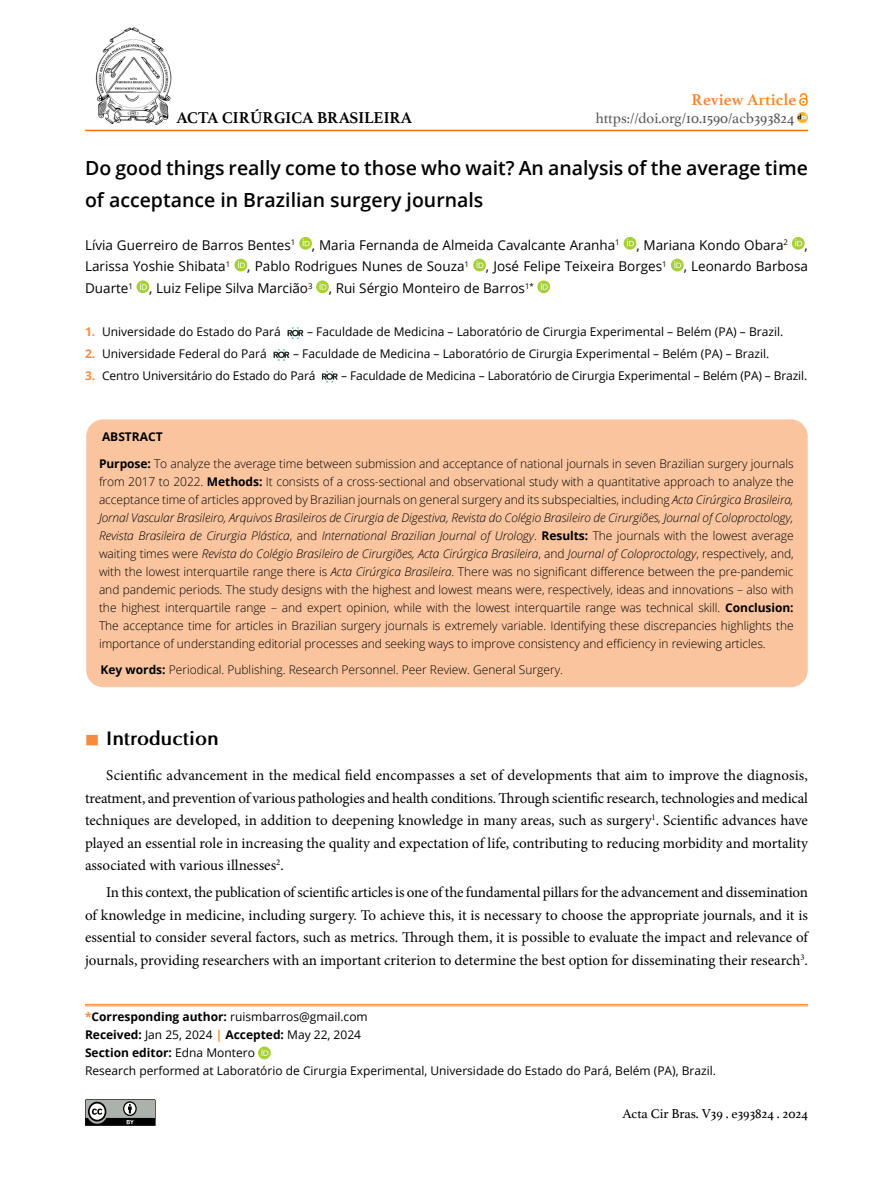
<style>
.page{position:relative;width:893px;height:1191px;background:#fff}
.page>*{position:absolute;margin:0;border:0;box-sizing:border-box;transform-origin:0 0}
.t1{font:600 19.5px/31.5px "Open Sans";color:#000}
.t2{font:700 19.5px "Optima";color:#000}
.t3{font:700 16.5px "Athelas";color:#000}
.t4{font:700 16.5px "Athelas";color:#fa862e}
.t5{font:15px/22.5px "Minion Pro";color:#000;text-align:justify}
.t6{font:15px "Athelas";color:#58595b}
.t7{font:13.5px/21.8px "Open Sans";color:#000}
.t8{font:13.5px "Athelas";color:#000}
.t9{font:300 12px/18px "Open Sans";color:#000;text-align:justify}
.t10{font:12px/18px "Open Sans";color:#000}
.t11{font:700 12px "Open Sans";color:#000}
.s1{font-weight:700;color:#f68b3d}
.s2{font-weight:700}
.s3{font-style:italic}
</style>
<div class="page">
<img style="left:95px;top:27px;width:77px;height:98px">
<hr style="left:85px;top:130px;width:723px;height:1px;background:#f67207">
<svg style="left:85px;top:1099px;width:71px;height:27px;background:#757875"></svg>
<svg style="left:800px;top:93px;width:8px;height:13px"></svg>
<svg style="left:797px;top:112px;width:11px;height:11px"></svg>
<svg style="left:299px;top:237px;width:13px;height:13px"></svg>
<svg style="left:303px;top:239px;width:7px;height:7px"></svg>
<svg style="left:624px;top:237px;width:12px;height:13px"></svg>
<svg style="left:627px;top:239px;width:7px;height:7px"></svg>
<svg style="left:792px;top:237px;width:13px;height:13px"></svg>
<svg style="left:795px;top:239px;width:7px;height:7px"></svg>
<div style="left:234px;top:259px;width:13px;height:12px;background:#a6cf38;border-radius:50%"></div>
<svg style="left:238px;top:261px;width:7px;height:7px"></svg>
<svg style="left:473px;top:259px;width:13px;height:12px"></svg>
<svg style="left:477px;top:261px;width:6px;height:7px"></svg>
<div style="left:671px;top:259px;width:13px;height:12px;background:#a6cf38;border-radius:50%"></div>
<svg style="left:674px;top:261px;width:7px;height:7px"></svg>
<div style="left:137px;top:280px;width:12px;height:13px;background:#a6cf38;border-radius:50%"></div>
<svg style="left:140px;top:283px;width:7px;height:7px"></svg>
<svg style="left:316px;top:280px;width:13px;height:13px"></svg>
<svg style="left:320px;top:283px;width:6px;height:7px"></svg>
<svg style="left:537px;top:280px;width:13px;height:13px"></svg>
<svg style="left:541px;top:283px;width:7px;height:7px"></svg>
<svg style="left:288px;top:327px;width:15px;height:12px"></svg>
<svg style="left:274px;top:349px;width:15px;height:11px"></svg>
<svg style="left:322px;top:371px;width:16px;height:11px"></svg>
<div style="left:86px;top:419px;width:722px;height:268px;background:#fac59e;border-radius:17px"></div>
<div style="left:86px;top:735px;width:12px;height:10px;background:#f68b3d"></div>
<hr style="left:85px;top:1004px;width:723px;height:1px;background:#f68b3d">
<hr style="left:85px;top:1005px;width:723px;height:1px;background:#f68b3d">
<svg style="left:258px;top:1046px;width:13px;height:13px"></svg>
<svg style="left:261px;top:1048px;width:7px;height:7px"></svg>
<h2 class="t4" style="left:692px;top:86px;width:106px">Review Article</h2>
<p class="t6" style="left:595px;top:106px;width:200px">https://doi.org/10.1590/acb393824</p>
<h1 class="t1" style="left:85px;top:152px;width:724px">Do good things really come to those who wait? An analysis of the average time of acceptance in Brazilian surgery journals</h1>
<p class="t7" style="left:85px;top:233px;width:724px">Lívia Guerreiro de Barros Bentes<sup>1</sup> , Maria Fernanda de Almeida Cavalcante Aranha<sup>1</sup> , Mariana Kondo Obara<sup>2</sup> ,<br>Larissa Yoshie Shibata<sup>1</sup></p>
<h2 class="t3" style="left:176px;top:104px;width:237px">ACTA CIRÚRGICA BRASILEIRA</h2>
<p class="t7" style="left:247px;top:255px;width:223px">, Pablo Rodrigues Nunes de Souza<sup>1</sup></p>
<p class="t7" style="left:486px;top:255px;width:182px">, José Felipe Teixeira Borges<sup>1</sup></p>
<p class="t7" style="left:684px;top:255px;width:126px">, Leonardo Barbosa</p>
<p class="t7" style="left:85px;top:277px;width:450px">Duarte<sup>1</sup> , Luiz Felipe Silva Marcião<sup>3</sup> , Rui Sérgio Monteiro de Barros<sup>1*</sup></p>
<p class="t10" style="left:85px;top:322px;width:197px"><span class="s1">1.</span> Universidade do Estado do Pará</p>
<p class="t10" style="left:307px;top:322px;width:478px">– Faculdade de Medicina – Laboratório de Cirurgia Experimental – Belém (PA) – Brazil.</p>
<p class="t10" style="left:85px;top:344px;width:183px"><span class="s1">2.</span> Universidade Federal do Pará</p>
<p class="t10" style="left:293px;top:344px;width:478px">– Faculdade de Medicina – Laboratório de Cirurgia Experimental – Belém (PA) – Brazil.</p>
<p class="t10" style="left:85px;top:366px;width:232px"><span class="s1">3.</span> Centro Universitário do Estado do Pará</p>
<p class="t10" style="left:341px;top:366px;width:468px">– Faculdade de Medicina – Laboratório de Cirurgia Experimental – Belém (PA) – Brazil.</p>
<p class="t11" style="left:102px;top:428px;width:62px">ABSTRACT</p>
<p class="t9" style="left:99px;top:454px;width:696px"><span class="s2">Purpose:</span> To analyze the average time between submission and acceptance of national journals in seven Brazilian surgery journals from 2017 to 2022. <span class="s2">Methods:</span> It consists of a cross-sectional and observational study with a quantitative approach to analyze the acceptance time of articles approved by Brazilian journals on general surgery and its subspecialties, including <span class="s3">Acta Cirúrgica Brasileira, Jornal Vascular Brasileiro, Arquivos Brasileiros de Cirurgia de Digestiva, Revista do Colégio Brasileiro de Cirurgiões, Journal of Coloproctology, Revista Brasileira de Cirurgia Plástica</span>, and <span class="s3">International Brazilian Journal of Urology</span>. <span class="s2">Results:</span> The journals with the lowest average waiting times were <span class="s3">Revista do Colégio Brasileiro de Cirurgiões, Acta Cirúrgica Brasileira</span>, and <span class="s3">Journal of Coloproctology</span>, respectively, and, with the lowest interquartile range there is <span class="s3">Acta Cirúrgica Brasileira</span>. There was no significant difference between the pre-pandemic and pandemic periods. The study designs with the highest and lowest means were, respectively, ideas and innovations – also with the highest interquartile range – and expert opinion, while with the lowest interquartile range was technical skill. <span class="s2">Conclusion:<br></span>The acceptance time for articles in Brazilian surgery journals is extremely variable. Identifying these discrepancies highlights the importance of understanding editorial processes and seeking ways to improve consistency and efficiency in reviewing articles.</p>
<p class="t9" style="left:101px;top:661px;width:464px"><span class="s2">Key words:</span> Periodical. Publishing. Research Personnel. Peer Review. General Surgery.</p>
<h1 class="t2" style="left:106px;top:726px;width:114px">Introduction</h1>
<p class="t5" style="left:85px;top:764px;width:724px;text-indent:21px">Scientific advancement in the medical field encompasses a set of developments that aim to improve the diagnosis, treatment, and prevention of various pathologies and health conditions. Through scientific research, technologies and medical techniques are developed, in addition to deepening knowledge in many areas, such as surgery<sup>1</sup>. Scientific advances have played an essential role in increasing the quality and expectation of life, contributing to reducing morbidity and mortality associated with various illnesses<sup>2</sup>.</p>
<p class="t5" style="left:85px;top:881px;width:724px;text-indent:21px">In this context, the publication of scientific articles is one of the fundamental pillars for the advancement and dissemination of knowledge in medicine, including surgery. To achieve this, it is necessary to choose the appropriate journals, and it is essential to consider several factors, such as metrics. Through them, it is possible to evaluate the impact and relevance of journals, providing researchers with an important criterion to determine the best option for disseminating their research<sup>3</sup>.</p>
<p class="t10" style="left:85px;top:1007px;width:632px"><span class="s1">*</span><span class="s2">Corresponding author:</span> ruismbarros@gmail.com<br><span class="s2">Received:</span> Jan 25, 2024 <span class="s1">|</span> <span class="s2">Accepted:</span> May 22, 2024<br><span class="s2">Section editor:</span> Edna Montero<br>Research performed at Laboratório de Cirurgia Experimental, Universidade do Estado do Pará, Belém (PA), Brazil.</p>
<p class="t8" style="left:623px;top:1102px;width:187px">Acta Cir Bras. V39 . e393824 . 2024</p>
</div>
